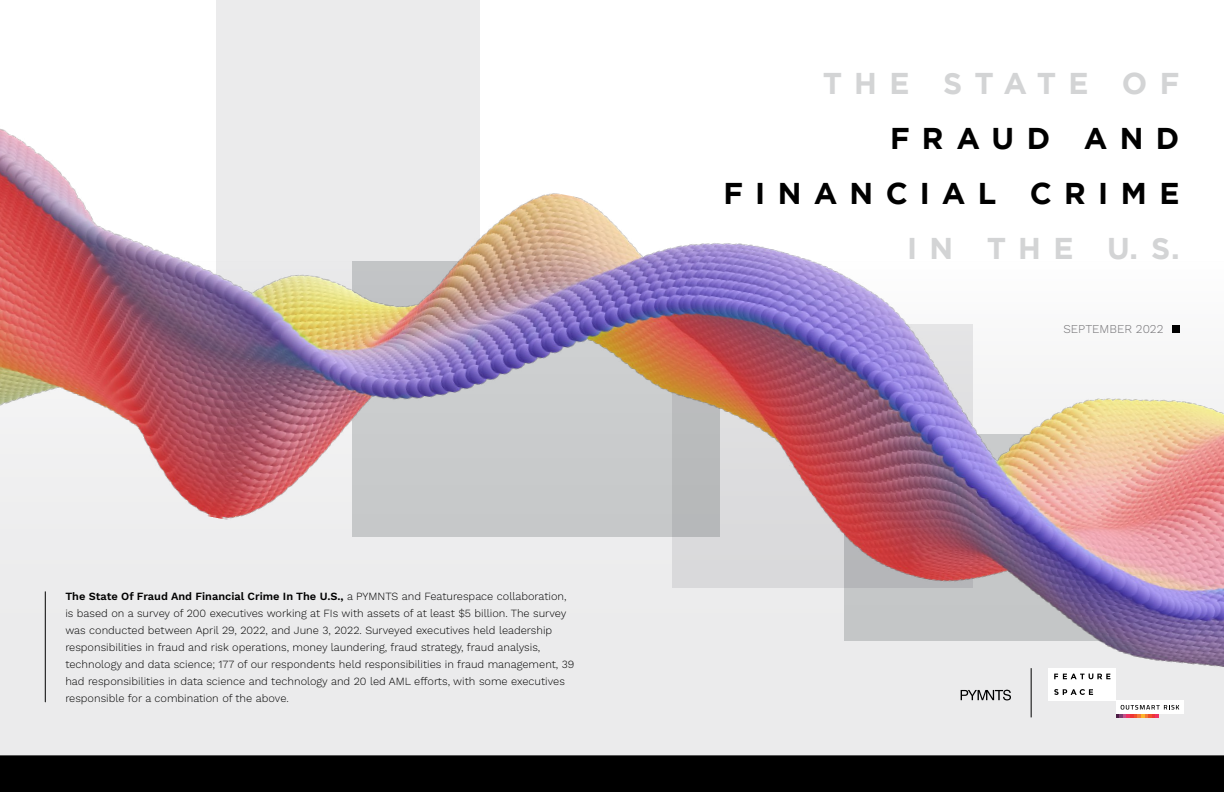
<style>
.page{position:relative;width:1224px;height:792px;background:#fff}
.page>*{position:absolute;margin:0;border:0;box-sizing:border-box;transform-origin:0 0}
.t1{font:700 30px/55px "Gotham";letter-spacing:.41em;color:#000;text-align:right}
.t2{font:300 12px "Work Sans";color:#717073}
.eBook_-_Body{font:300 11px/17px "Work Sans";color:#000}
.s1{font-weight:600}
.s2{color:#d3d4d5}
</style>
<div class="page">
<div style="left:0;top:707px;width:1224px;height:49px;background:#ebebec"></div>
<div style="left:216px;top:0;width:264px;height:336px;background:#ebebec"></div>
<img style="left:0;top:129px;width:1224px;height:578px">
<div style="left:1172px;top:325px;width:8px;height:8px;background:#000"></div>
<hr style="left:45px;top:592px;width:1px;height:110px;background:#000">
<div style="left:0;top:756px;width:1224px;height:36px;background:#000"></div>
<hr style="left:1031px;top:668px;width:1px;height:49px;background:#000">
<svg style="left:961px;top:690px;width:50px;height:10px"></svg>
<div style="left:1116px;top:701px;width:68px;height:13px;background:#fff"></div>
<svg style="left:1116px;top:705px;width:63px;height:12px"></svg>
<div style="left:1049px;top:668px;width:67px;height:33px;background:#fff"></div>
<svg style="left:1054px;top:674px;width:56px;height:5px"></svg>
<svg style="left:1054px;top:689px;width:39px;height:6px"></svg>
<p class="eBook_-_Body" style="left:65px;top:588px;width:511px"><span class="s1">The State Of Fraud And Financial Crime In The U.S.,</span> a PYMNTS and Featurespace collaboration, is based on a survey of 200 executives working at FIs with assets of at least $5 billion. The survey was conducted between April 29, 2022, and June 3, 2022. Surveyed executives held leadership responsibilities in fraud and risk operations, money laundering, fraud strategy, fraud analysis, technology and data science; 177 of our respondents held responsibilities in fraud management, 39 had responsibilities in data science and technology and 20 led AML efforts, with some executives responsible for a combination of the above.</p>
<p class="t1" style="left:723px;top:55px;width:458px"><span class="s2">THE STATE OF<br></span>FRAUD AND<br>FINANCIAL CRIME<br><span class="s2">IN THE U.S.</span></p>
<p class="t2" style="left:1064px;top:322px;width:101px">SEPTEMBER 2022</p>
</div>
